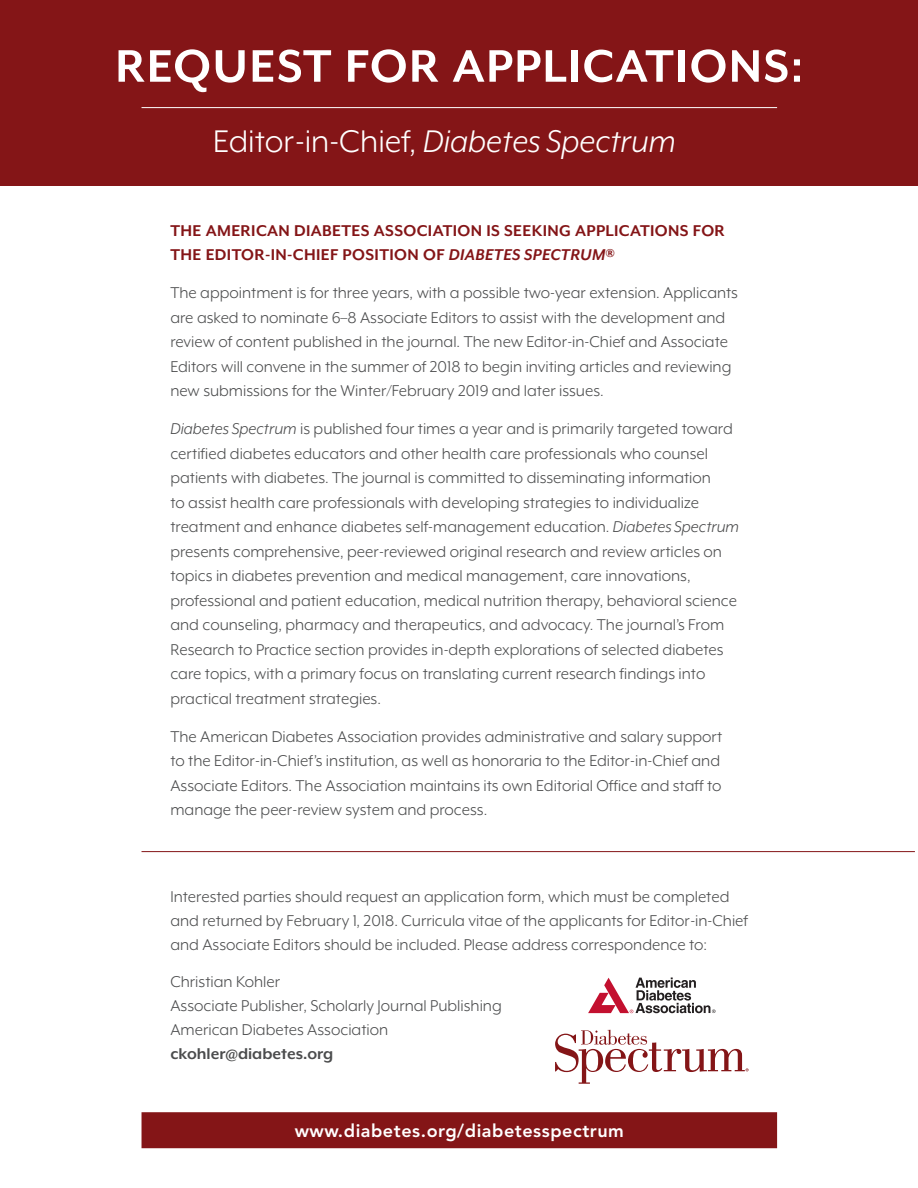
<style>
.page{position:relative;width:918px;height:1188px;background:#fff}
.page>*{position:absolute;margin:0;border:0;box-sizing:border-box;transform-origin:0 0}
.t1{font:700 52.5px "Mr Eaves XL Mod OT";letter-spacing:.03em;color:#fff}
.t2{font:36px "Mr Eaves XL Mod OT";color:#fff}
.t3{font:18px/24.5px "Mr Eaves XL Mod OT";color:#4b4c4d}
.t4{font:700 18px/24.5px "Mr Eaves XL Mod OT";letter-spacing:.02em;color:#841517}
.t5{font:800 18px "Avenir LT Std";letter-spacing:.03em;color:#fff}
.s1{font-style:italic}
.s2{font-weight:700}
</style>
<div class="page">
<div style="left:0;top:0;width:918px;height:185px;background:#841517"></div>
<div style="left:142px;top:1112px;width:635px;height:36px;background:#841517;border:2px solid #841517"></div>
<svg style="left:588px;top:978px;width:128px;height:35px"></svg>
<svg style="left:555px;top:1030px;width:194px;height:54px"></svg>
<hr style="left:142px;top:851px;width:773px;height:1px;background:#841517">
<hr style="left:142px;top:107px;width:635px;height:1px;background:#fff">
<p class="t1" style="left:115px;top:40px;width:689px">REQUEST FOR APPLICATIONS:</p>
<p class="t2" style="left:213px;top:123px;width:464px">Editor-in-Chief, <span class="s1">Diabetes Spectrum</span></p>
<p class="t4" style="left:170px;top:218px;width:556px">THE AMERICAN DIABETES ASSOCIATION IS SEEKING APPLICATIONS FOR<br>THE EDITOR-IN-CHIEF POSITION OF <span class="s1">DIABETES SPECTRUM</span>®</p>
<p class="t3" style="left:170px;top:281px;width:569px">The appointment is for three years, with a possible two-year extension. Applicants are asked to nominate 6–8 Associate Editors to assist with the development and review of content published in the journal. The new Editor-in-Chief and Associate Editors will convene in the summer of 2018 to begin inviting articles and reviewing new submissions for the Winter/February 2019 and later issues.</p>
<p class="t3" style="left:170px;top:417px;width:570px"><span class="s1">Diabetes Spectrum</span> is published four times a year and is primarily targeted toward certified diabetes educators and other health care professionals who counsel patients with diabetes. The journal is committed to disseminating information<br>to assist health care professionals with developing strategies to individualize treatment and enhance diabetes self-management education. <span class="s1">Diabetes Spectrum </span>presents comprehensive, peer-reviewed original research and review articles on topics in diabetes prevention and medical management, care innovations, professional and patient education, medical nutrition therapy, behavioral science and counseling, pharmacy and therapeutics, and advocacy. The journal’s From Research to Practice section provides in-depth explorations of selected diabetes care topics, with a primary focus on translating current research findings into practical treatment strategies.</p>
<p class="t3" style="left:170px;top:724px;width:553px">The American Diabetes Association provides administrative and salary support to the Editor-in-Chief’s institution, as well as honoraria to the Editor-in-Chief and Associate Editors. The Association maintains its own Editorial Office and staff to manage the peer-review system and process.</p>
<p class="t3" style="left:170px;top:884px;width:579px;line-height:24px">Interested parties should request an application form, which must be completed and returned by February 1, 2018. Curricula vitae of the applicants for Editor-in-Chief and Associate Editors should be included. Please address correspondence to:</p>
<p class="t3" style="left:170px;top:970px;width:333px;line-height:24px">Christian Kohler<br>Associate Publisher, Scholarly Journal Publishing<br>American Diabetes Association <span class="s2">ckohler@diabetes.org</span></p>
<p class="t5" style="left:295px;top:1120px;width:331px">www.diabetes.org/diabetesspectrum</p>
</div>
